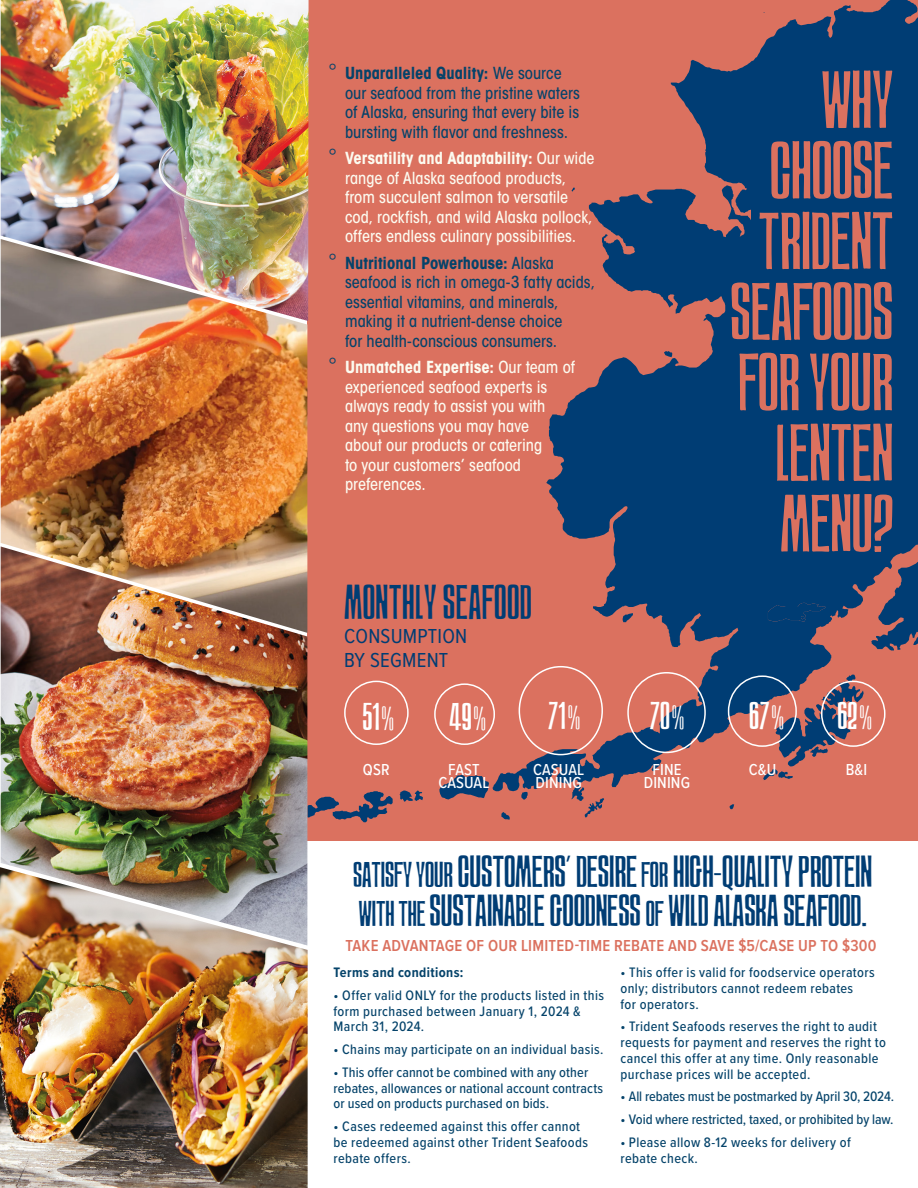
<style>
.page{position:relative;width:918px;height:1188px;background:#fff}
.page>*{position:absolute;margin:0;border:0;box-sizing:border-box;transform-origin:0 0}
._03_subhead_large{font:82.2px/70.7px "FTMASTEROFPOSTER";color:#db715f}
.t1{font:49.5px "FTMASTEROFPOSTER";letter-spacing:.01em;color:#003d74}
._03_subhead_large-2{font:45px/39px "FTMASTEROFPOSTER";color:#003d74}
.t2{font:39px "FTMASTEROFPOSTER";letter-spacing:.01em;color:#fff}
.t3{font:21px/24px "Proxima Nova Cond";letter-spacing:.01em;color:#003d74}
._03__bullets{font:500 condensed 16.5px/19.5px "ITC Avant Garde Std";color:#fcfbf0}
._03__bullets-2{font:500 condensed 16.5px/19.5px "ITC Avant Garde Std";color:#05436a}
._04_Chart_callout_white{font:600 16.5px "Proxima Nova Cond";letter-spacing:.015em;color:#db715f}
.t4{font:500 16.5px "Proxima Nova Cond";letter-spacing:.01em;color:#fff}
._03__bullets_smaller{font:500 14.25px/15.8px "Proxima Nova Cond";letter-spacing:.025em;color:#05436a}
._03__bullets_smaller-2{font:500 14.25px "Proxima Nova Cond";color:#05436a}
._03__bullets_smaller-3{font:700 14.25px "Proxima Nova Cond";letter-spacing:.03em;color:#05436a}
.s1{font-size:21px}
.s2{font-weight:700}
.s3{font-size:21px;color:#05436a}
.s4{font-size:33.45px}
.s5{font-size:36px}
</style>
<div class="page">
<div style="left:307px;top:0;width:611px;height:840px;background:#db715f"></div>
<svg style="left:729px;top:804px;width:5px;height:5px"></svg>
<svg style="left:521px;top:792px;width:7px;height:8px"></svg>
<svg style="left:572px;top:791px;width:32px;height:26px"></svg>
<svg style="left:439px;top:775px;width:50px;height:25px"></svg>
<svg style="left:501px;top:812px;width:9px;height:8px"></svg>
<svg style="left:400px;top:791px;width:23px;height:11px"></svg>
<svg style="left:307px;top:791px;width:86px;height:31px"></svg>
<svg style="left:492px;top:0;width:426px;height:791px;fill:#003d74"></svg>
<div style="left:344px;top:681px;width:65px;height:64px;border:2px solid #fff;border-radius:50%"></div>
<div style="left:434px;top:683px;width:61px;height:62px;border:2px solid #fff;border-radius:50%"></div>
<div style="left:519px;top:666px;width:84px;height:89px;border:2px solid #fff;border-radius:50%"></div>
<div style="left:627px;top:672px;width:79px;height:81px;border:2px solid #fff;border-radius:50%"></div>
<div style="left:728px;top:675px;width:69px;height:72px;border:2px solid #fff;border-radius:50%"></div>
<div style="left:821px;top:681px;width:65px;height:66px;border:2px solid #fff;border-radius:50%"></div>
<div style="left:752px;top:195px;width:148px;height:56px;background:#003d74"></div>
<img style="left:1px;top:0;width:308px;height:321px">
<img style="left:1px;top:239px;width:306px;height:307px">
<img style="left:1px;top:546px;width:306px;height:321px">
<img style="left:0;top:867px;width:308px;height:321px">
<p class="_03__bullets-2" style="left:345px;top:64px;width:236px;text-indent:-16px"><span class="s1">°</span> <span class="s2">Unparalleled Quality:</span> We source our seafood from the pristine waters of Alaska, ensuring that every bite is bursting with flavor and freshness.</p>
<p class="_03__bullets" style="left:345px;top:149px;width:251px;text-indent:-16px"><span class="s3">°</span> <span class="s2">Versatility and Adaptability:</span> Our wide range of Alaska seafood products, from succulent salmon to versatile cod, rockfish, and wild Alaska pollock, offers endless culinary possibilities.</p>
<p class="_03__bullets-2" style="left:345px;top:253px;width:251px;text-indent:-16px"><span class="s1">°</span> <span class="s2">Nutritional Powerhouse:</span> Alaska seafood is rich in omega-3 fatty acids, essential vitamins, and minerals, making it a nutrient-dense choice<br>for health-conscious consumers.</p>
<p class="_03__bullets" style="left:345px;top:358px;width:232px;text-indent:-16px"><span class="s3">°</span> <span class="s2">Unmatched Expertise:</span> Our team of experienced seafood experts is always ready to assist you with<br>any questions you may have<br>about our products or catering<br>to your customers’ seafood preferences.</p>
<p class="t1" style="left:344px;top:570px;width:189px">MONTHLY SEAFOOD</p>
<p class="t3" style="left:344px;top:625px;width:125px">CONSUMPTION<br>BY SEGMENT</p>
<p class="_03_subhead_large" style="left:821px;top:61px;width:74px">WHY</p>
<p class="_03_subhead_large" style="left:770px;top:131px;width:125px">CHOOSE</p>
<p class="_03_subhead_large" style="left:758px;top:202px;width:136px">TRIDENT</p>
<p class="_03_subhead_large" style="left:730px;top:273px;width:164px">SEAFOODS<br>FOR YOUR</p>
<p class="_03_subhead_large" style="left:775px;top:414px;width:119px">LENTEN</p>
<p class="_03_subhead_large" style="left:780px;top:484px;width:115px">MENU?</p>
<p class="t2" style="left:362px;top:691px;width:33px">51 <span class="s4">%</span></p>
<p class="t2" style="left:449px;top:691px;width:38px">49 <span class="s4">%</span></p>
<p class="t2" style="left:548px;top:691px;width:34px">71 <span class="s4">%</span></p>
<p class="t2" style="left:649px;top:691px;width:36px">70 <span class="s4">%</span></p>
<p class="t2" style="left:749px;top:691px;width:36px">67 <span class="s4">%</span></p>
<p class="t2" style="left:838px;top:691px;width:35px">62 <span class="s4">%</span></p>
<p class="t4" style="left:448px;top:757px;width:33px">FAST</p>
<p class="t4" style="left:438px;top:770px;width:53px">CASUAL</p>
<p class="t4" style="left:363px;top:757px;width:28px">QSR</p>
<p class="t4" style="left:533px;top:757px;width:53px">CASUAL</p>
<p class="t4" style="left:535px;top:770px;width:48px">DINING</p>
<p class="t4" style="left:749px;top:757px;width:29px">C&amp;U</p>
<p class="t4" style="left:846px;top:757px;width:23px">B&amp;I</p>
<p class="t4" style="left:652px;top:757px;width:31px">FINE</p>
<p class="t4" style="left:644px;top:770px;width:48px">DINING</p>
<p class="_03_subhead_large-2" style="left:353px;top:850px;width:521px"><span class="s5">SATISFY YOUR</span> CUSTOMERS' DESIRE <span class="s5">FOR</span> HIGH-QUALITY PROTEIN<br><span class="s5">WITH THE</span> SUSTAINABLE GOODNESS <span class="s5">OF</span> WILD ALASKA SEAFOOD.</p>
<p class="_04_Chart_callout_white" style="left:345px;top:938px;width:533px">TAKE ADVANTAGE OF OUR LIMITED-TIME REBATE AND SAVE $5/CASE UP TO $300</p>
<p class="_03__bullets_smaller-3" style="left:334px;top:962px;width:131px">Terms and conditions:</p>
<p class="_03__bullets_smaller" style="left:334px;top:987px;width:272px">• Offer valid ONLY for the products listed in this form purchased between January 1, 2024 &amp;<br>March 31, 2024.</p>
<p class="_03__bullets_smaller" style="left:334px;top:1041px;width:271px">• Chains may participate on an individual basis.</p>
<p class="_03__bullets_smaller" style="left:334px;top:1064px;width:271px">• This offer cannot be combined with any other rebates, allowances or national account contracts or used on products purchased on bids.</p>
<p class="_03__bullets_smaller" style="left:334px;top:1118px;width:256px">• Cases redeemed against this offer cannot be redeemed against other Trident Seafoods rebate offers.</p>
<p class="_03__bullets_smaller" style="left:621px;top:964px;width:256px">• This offer is valid for foodservice operators only; distributors cannot redeem rebates<br>for operators.</p>
<p class="_03__bullets_smaller" style="left:621px;top:1018px;width:267px">• Trident Seafoods reserves the right to audit requests for payment and reserves the right to cancel this offer at any time. Only reasonable purchase prices will be accepted.</p>
<p class="_03__bullets_smaller-2" style="left:621px;top:1086px;width:275px">• All rebates must be postmarked by April 30, 2024.</p>
<p class="_03__bullets_smaller-2" style="left:621px;top:1109px;width:275px">• Void where restricted, taxed, or prohibited by law.</p>
<p class="_03__bullets_smaller" style="left:621px;top:1134px;width:232px">• Please allow 8-12 weeks for delivery of rebate check.</p>
</div>
